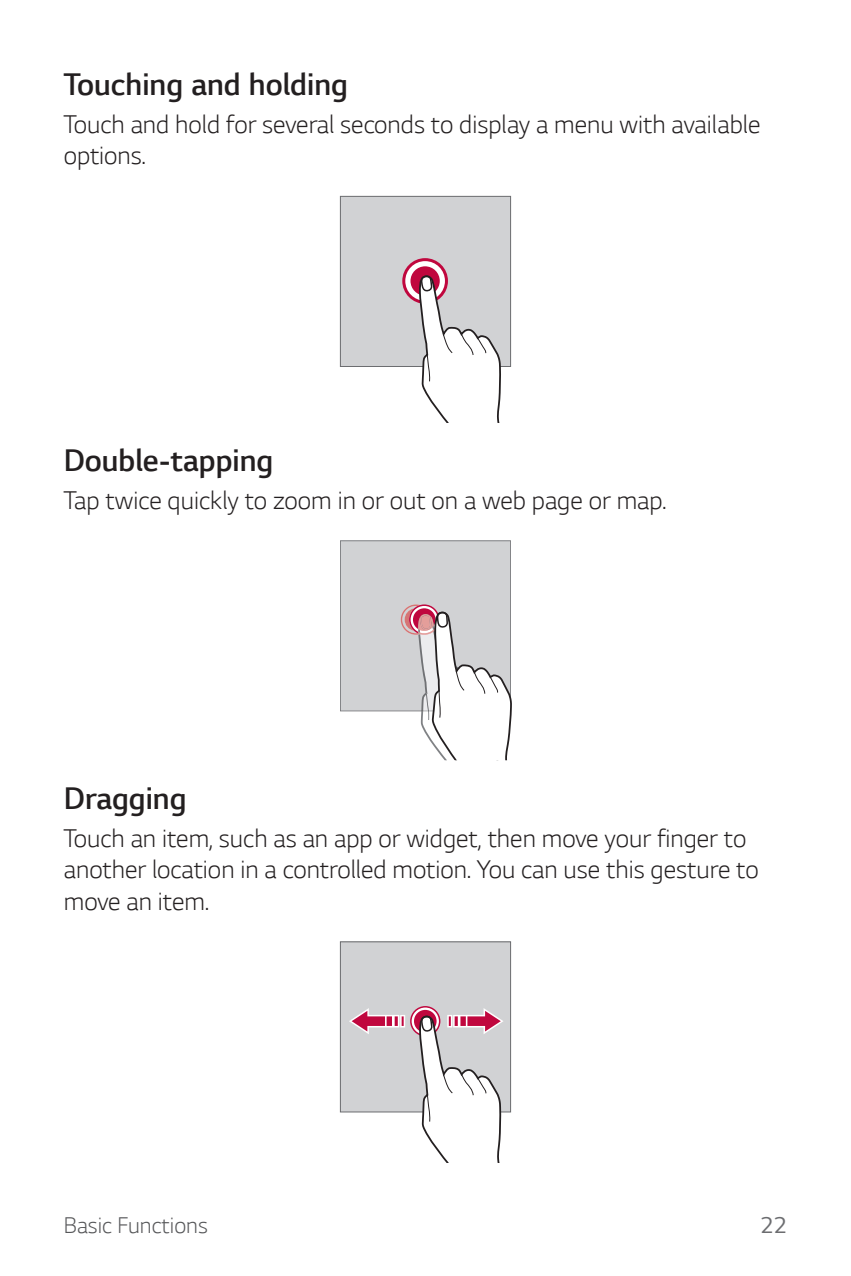
<style>
.page{position:relative;width:851px;height:1276px;background:#fff}
.page>*{position:absolute;margin:0;border:0;box-sizing:border-box;transform-origin:0 0}
.t1{font:300 33px "LG Smart";color:#231f20}
.t2{font:300 27px/31.5px "LG Smart";color:#231f20}
.t3{font:300 24px "LG Smart";color:#57585a}
.t4{font:24px "LG Smart";color:#6c6d70}
</style>
<div class="page">
<div style="left:340px;top:196px;width:170px;height:170px;background:#d1d2d4"></div>
<div style="left:340px;top:196px;width:171px;height:171px;border:1px solid #6c6d70"></div>
<svg style="left:404px;top:260px;width:42px;height:42px"></svg>
<div style="left:402px;top:258px;width:46px;height:46px;border:3px solid #c0073e;border-radius:50%"></div>
<div style="left:410px;top:266px;width:29px;height:29px;background:#c0073e;border-radius:50%"></div>
<svg style="left:417px;top:273px;width:95px;height:149px"></svg>
<svg style="left:340px;top:540px;width:172px;height:220px"></svg>
<div style="left:340px;top:942px;width:170px;height:170px;background:#d1d2d4"></div>
<div style="left:340px;top:941px;width:171px;height:171px;border:1px solid #6c6d70"></div>
<svg style="left:411px;top:1006px;width:28px;height:29px"></svg>
<div style="left:410px;top:1006px;width:30px;height:30px;border:2px solid #c0073e;border-radius:50%"></div>
<svg style="left:414px;top:1010px;width:22px;height:22px"></svg>
<svg style="left:349px;top:1008px;width:56px;height:26px"></svg>
<svg style="left:417px;top:995px;width:95px;height:167px"></svg>
<p class="t1" style="left:64px;top:62px;width:285px">Touching and holding</p>
<p class="t2" style="left:64px;top:107px;width:698px">Touch and hold for several seconds to display a menu with available options.</p>
<p class="t1" style="left:64px;top:438px;width:211px">Double-tapping</p>
<p class="t2" style="left:64px;top:483px;width:604px">Tap twice quickly to zoom in or out on a web page or map.</p>
<p class="t1" style="left:64px;top:775px;width:124px">Dragging</p>
<p class="t2" style="left:64px;top:821px;width:696px">Touch an item, such as an app or widget, then move your finger to another location in a controlled motion. You can use this gesture to move an item.</p>
<p class="t3" style="left:64px;top:1208px;width:145px">Basic Functions</p>
<p class="t4" style="left:760px;top:1209px;width:29px">22</p>
</div>
